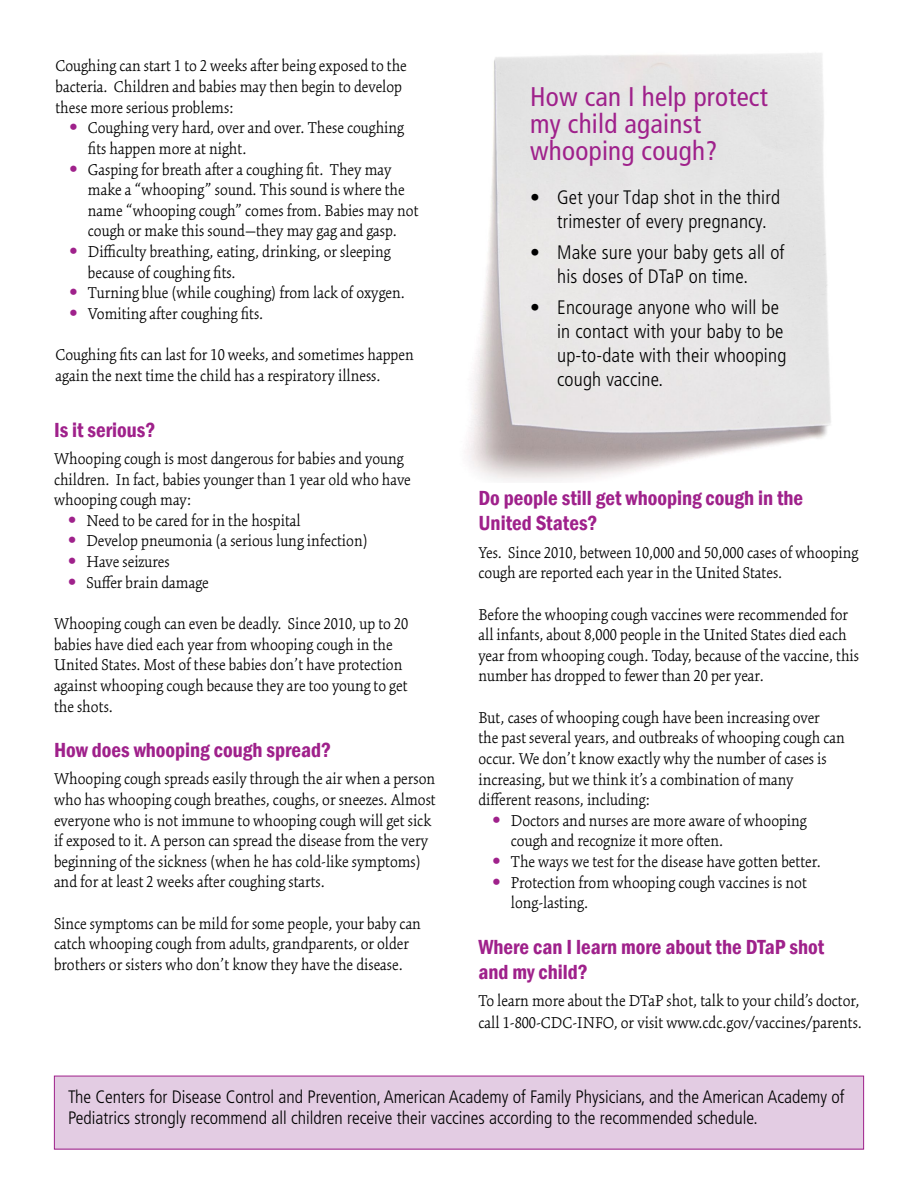
<style>
.page{position:relative;width:918px;height:1188px;background:#fff}
.page>*{position:absolute;margin:0;border:0;box-sizing:border-box;transform-origin:0 0}
.t1{font:condensed 27px/27px "Frutiger LT Std";letter-spacing:.01em;color:#9f218b}
.t2{font:600 condensed 21px/25.2px "Franklin Gothic";color:#9f218b}
.t3{font:300 condensed 19.5px/24px "Frutiger LT Std";letter-spacing:.01em;color:#000}
.t4{font:300 condensed 18px/21px "Frutiger LT Std";color:#000}
.t5{font:300 17.25px/20.7px "Kinesis Std";color:#000}
.s1{font-family:"Myriad Pro";font-weight:700;font-size:24px;color:#9f218b}
</style>
<div class="page">
<img style="left:467px;top:53px;width:364px;height:428px">
<div style="left:54px;top:1076px;width:810px;height:73px;background:#e3cce3"></div>
<p class="t5" style="left:56px;top:56px;width:353px">Coughing can start 1 to 2 weeks after being exposed to the bacteria. Children and babies may then begin to develop these more serious problems:</p>
<p class="t5" style="left:88px;top:118px;width:318px;text-indent:-18px"><span class="s1">•</span> Coughing very hard, over and over. These coughing fits happen more at night.</p>
<p class="t5" style="left:88px;top:159px;width:332px;text-indent:-18px"><span class="s1">•</span> Gasping for breath after a coughing fit. They may make a “whooping” sound. This sound is where the name “whooping cough” comes from. Babies may not cough or make this sound—they may gag and gasp.</p>
<p class="t5" style="left:88px;top:241px;width:304px;text-indent:-18px"><span class="s1">•</span> Difficulty breathing, eating, drinking, or sleeping because of coughing fits.</p>
<p class="t5" style="left:70px;top:283px;width:337px"><span class="s1">•</span> Turning blue (while coughing) from lack of oxygen.</p>
<p class="t5" style="left:70px;top:303px;width:195px"><span class="s1">•</span> Vomiting after coughing fits.</p>
<p class="t5" style="left:56px;top:344px;width:360px">Coughing fits can last for 10 weeks, and sometimes happen again the next time the child has a respiratory illness.</p>
<p class="t2" style="left:54px;top:417px;width:103px">Is it serious?</p>
<p class="t5" style="left:54px;top:448px;width:358px">Whooping cough is most dangerous for babies and young children. In fact, babies younger than 1 year old who have whooping cough may:</p>
<p class="t5" style="left:68px;top:510px;width:234px"><span class="s1">•</span> Need to be cared for in the hospital</p>
<p class="t5" style="left:68px;top:531px;width:301px"><span class="s1">•</span> Develop pneumonia (a serious lung infection)</p>
<p class="t5" style="left:68px;top:551px;width:103px"><span class="s1">•</span> Have seizures</p>
<p class="t5" style="left:68px;top:572px;width:142px"><span class="s1">•</span> Suffer brain damage</p>
<p class="t5" style="left:54px;top:613px;width:356px">Whooping cough can even be deadly. Since 2010, up to 20 babies have died each year from whooping cough in the United States. Most of these babies don’t have protection against whooping cough because they are too young to get the shots.</p>
<p class="t2" style="left:54px;top:737px;width:279px">How does whooping cough spread?</p>
<p class="t5" style="left:54px;top:769px;width:383px">Whooping cough spreads easily through the air when a person who has whooping cough breathes, coughs, or sneezes. Almost everyone who is not immune to whooping cough will get sick if exposed to it. A person can spread the disease from the very beginning of the sickness (when he has cold-like symptoms) and for at least 2 weeks after coughing starts.</p>
<p class="t5" style="left:54px;top:913px;width:369px">Since symptoms can be mild for some people, your baby can catch whooping cough from adults, grandparents, or older brothers or sisters who don’t know they have the disease.</p>
<h1 class="t1" style="left:530px;top:83px;width:239px">How can I help protect my child against whooping cough?</h1>
<p class="t3" style="left:557px;top:186px;width:224px;text-indent:-27px">• Get your Tdap shot in the third trimester of every pregnancy.</p>
<p class="t3" style="left:530px;top:240px;width:256px;text-align:center">• Make sure your baby gets all of his doses of DTaP on time.</p>
<p class="t3" style="left:557px;top:295px;width:231px;text-indent:-27px">• Encourage anyone who will be in contact with your baby to be up-to-date with their whooping cough vaccine.</p>
<p class="t2" style="left:478px;top:485px;width:326px">Do people still get whooping cough in the<br>United States?</p>
<p class="t5" style="left:478px;top:542px;width:381px">Yes. Since 2010, between 10,000 and 50,000 cases of whooping cough are reported each year in the United States.</p>
<p class="t5" style="left:478px;top:604px;width:382px">Before the whooping cough vaccines were recommended for all infants, about 8,000 people in the United States died each year from whooping cough. Today, because of the vaccine, this number has dropped to fewer than 20 per year.</p>
<p class="t5" style="left:478px;top:707px;width:368px">But, cases of whooping cough have been increasing over<br>the past several years, and outbreaks of whooping cough can occur. We don’t know exactly why the number of cases is increasing, but we think it’s a combination of many different reasons, including:</p>
<p class="t5" style="left:511px;top:810px;width:297px;text-indent:-18px"><span class="s1">•</span> Doctors and nurses are more aware of whooping cough and recognize it more often.</p>
<p class="t5" style="left:493px;top:851px;width:330px"><span class="s1">•</span> The ways we test for the disease have gotten better.</p>
<p class="t5" style="left:511px;top:872px;width:298px;text-indent:-18px"><span class="s1">•</span> Protection from whooping cough vaccines is not long-lasting.</p>
<p class="t2" style="left:478px;top:934px;width:347px">Where can I learn more about the DTaP shot and my child?</p>
<p class="t5" style="left:478px;top:990px;width:385px;line-height:21.6px">To learn more about the DTaP shot, talk to your child’s doctor, call 1-800-CDC-INFO, or visit www.cdc.gov/vaccines/parents.</p>
<p class="t4" style="left:68px;top:1087px;width:778px">The Centers for Disease Control and Prevention, American Academy of Family Physicians, and the American Academy of<br>Pediatrics strongly recommend all children receive their vaccines according to the recommended schedule.</p>
</div>
